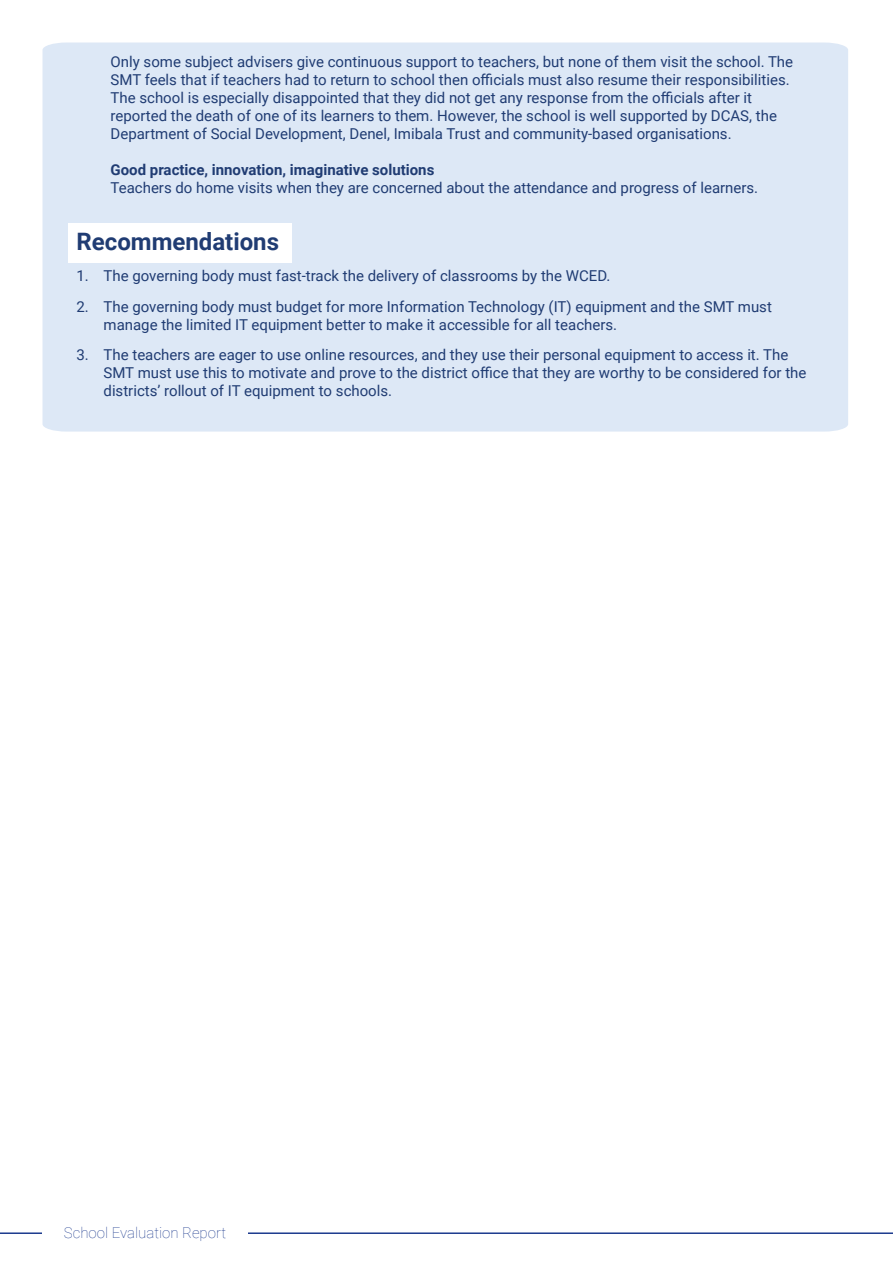
<style>
.page{position:relative;width:893px;height:1263px;background:#fff}
.page>*{position:absolute;margin:0;border:0;box-sizing:border-box;transform-origin:0 0}
.t1{font:700 24px "Roboto";color:#203c73}
.t2{font:15px/18px "Roboto";color:#203c73}
.t3{font:700 15px "Roboto";color:#203c73}
.t4{font:100 15px "Roboto";color:#1c3a8e}
</style>
<div class="page">
<hr style="left:0;top:1232px;width:893px;height:2px;background:#1c3a8e">
<div style="left:43px;top:1220px;width:205px;height:24px;background:#fff"></div>
<div style="left:43px;top:43px;width:805px;height:389px;background:#dde8f6"></div>
<div style="left:68px;top:223px;width:223px;height:40px;background:#fff"></div>
<p class="t2" style="left:111px;top:52px;width:684px">Only some subject advisers give continuous support to teachers, but none of them visit the school. The SMT feels that if teachers had to return to school then officials must also resume their responsibilities.<br>The school is especially disappointed that they did not get any response from the officials after it reported the death of one of its learners to them. However, the school is well supported by DCAS, the Department of Social Development, Denel, Imibala Trust and community-based organisations.</p>
<p class="t3" style="left:111px;top:159px;width:325px">Good practice, innovation, imaginative solutions</p>
<p class="t2" style="left:111px;top:178px;width:649px">Teachers do home visits when they are concerned about the attendance and progress of learners.</p>
<h1 class="t1" style="left:77px;top:225px;width:204px">Recommendations</h1>
<p class="t2" style="left:77px;top:266px;width:535px">1. The governing body must fast-track the delivery of classrooms by the WCED.</p>
<p class="t2" style="left:104px;top:297px;width:670px;text-indent:-27px">2. The governing body must budget for more Information Technology (IT) equipment and the SMT must manage the limited IT equipment better to make it accessible for all teachers.</p>
<p class="t2" style="left:104px;top:345px;width:704px;text-indent:-27px">3. The teachers are eager to use online resources, and they use their personal equipment to access it. The<br>SMT must use this to motivate and prove to the district office that they are worthy to be considered for the districts’ rollout of IT equipment to schools.</p>
<p class="t4" style="left:64px;top:1222px;width:164px">School Evaluation Report</p>
</div>
